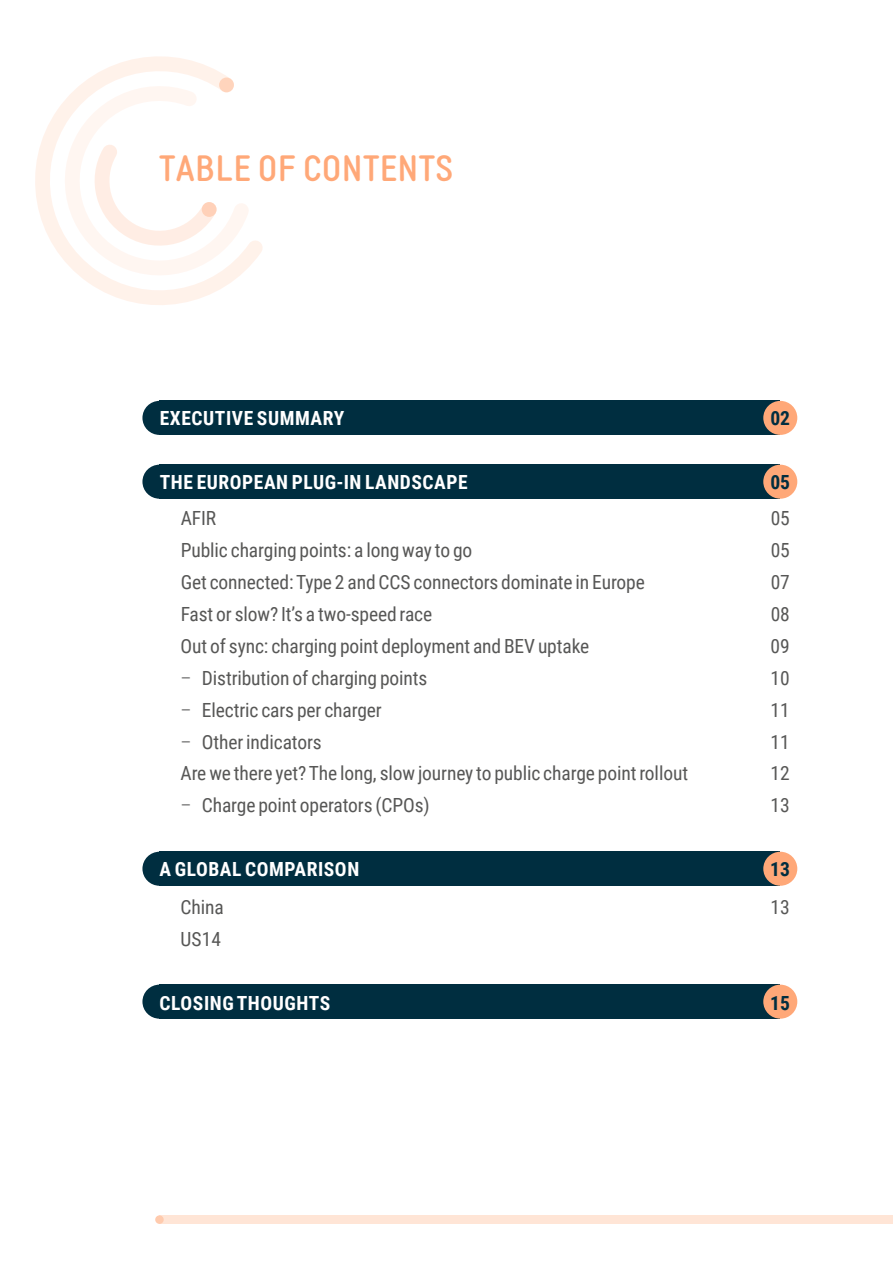
<style>
.page{position:relative;width:893px;height:1276px;background:#fff}
.page>*{position:absolute;margin:0;border:0;box-sizing:border-box;transform-origin:0 0}
.t1{font:700 36px "Static";letter-spacing:.02em;color:#ffa878}
.t2{font:19.5px "Roboto Condensed";letter-spacing:-.005em;color:#575756}
.t3{font:700 19.5px "Roboto Condensed";letter-spacing:.03em;color:#fff}
.t4{font:700 19.5px "Roboto Condensed";letter-spacing:-.005em;color:#002e40}
.s1{font-weight:300}
</style>
<div class="page">
<div style="left:159px;top:465px;width:621px;height:34px;background:#002e40"></div>
<div style="left:159px;top:984px;width:621px;height:34px;background:#002e40"></div>
<div style="left:159px;top:851px;width:621px;height:34px;background:#002e40"></div>
<div style="left:763px;top:465px;width:34px;height:34px;background:#ffa878;border-radius:50%"></div>
<div style="left:763px;top:984px;width:34px;height:34px;background:#ffa878;border-radius:50%"></div>
<div style="left:763px;top:851px;width:34px;height:34px;background:#ffa878;border-radius:50%"></div>
<div style="left:142px;top:465px;width:34px;height:34px;background:#002e40;border-radius:50%"></div>
<div style="left:142px;top:984px;width:34px;height:34px;background:#002e40;border-radius:50%"></div>
<div style="left:142px;top:851px;width:34px;height:34px;background:#002e40;border-radius:50%"></div>
<div style="left:159px;top:401px;width:621px;height:34px;background:#002e40"></div>
<div style="left:763px;top:401px;width:34px;height:34px;background:#ffa878;border-radius:50%"></div>
<svg style="left:35px;top:56px;width:228px;height:249px"></svg>
<svg style="left:219px;top:77px;width:15px;height:15px"></svg>
<div style="left:142px;top:401px;width:34px;height:34px;background:#002e40;border-radius:50%"></div>
<svg style="left:42px;top:82px;width:218px;height:216px"></svg>
<div style="left:159px;top:1215px;width:734px;height:9px;background:#ffe5d6"></div>
<div style="left:155px;top:1215px;width:9px;height:9px;background:#ffcbae;border-radius:50%"></div>
<div style="left:202px;top:202px;width:15px;height:15px;background:#ffd1b9;border-radius:50%"></div>
<h1 class="t1" style="left:159px;top:147px;width:295px">TABLE OF CONTENTS</h1>
<p class="t3" style="left:160px;top:405px;width:186px">EXECUTIVE SUMMARY</p>
<p class="t4" style="left:770px;top:405px;width:21px">02</p>
<p class="t3" style="left:160px;top:468px;width:309px">THE EUROPEAN PLUG-IN LANDSCAPE</p>
<p class="t4" style="left:770px;top:468px;width:21px">05</p>
<p class="t2" style="left:181px;top:505px;width:37px">AFIR</p>
<p class="t2" style="left:771px;top:505px;width:21px">05</p>
<p class="t2" style="left:181px;top:536px;width:293px">Public charging points: a long way to go</p>
<p class="t2" style="left:771px;top:536px;width:21px">05</p>
<p class="t2" style="left:181px;top:568px;width:466px">Get connected: Type 2 and CCS connectors dominate in Europe</p>
<p class="t2" style="left:771px;top:568px;width:21px">07</p>
<p class="t2" style="left:181px;top:600px;width:253px">Fast or slow? It’s a two-speed race</p>
<p class="t2" style="left:771px;top:600px;width:21px">08</p>
<p class="t2" style="left:181px;top:632px;width:410px">Out of sync: charging point deployment and BEV uptake</p>
<p class="t2" style="left:771px;top:632px;width:21px">09</p>
<p class="t2" style="left:181px;top:664px;width:248px"><span class="s1">–</span> Distribution of charging points</p>
<p class="t2" style="left:771px;top:664px;width:21px">10</p>
<p class="t2" style="left:181px;top:696px;width:203px"><span class="s1">–</span> Electric cars per charger</p>
<p class="t2" style="left:771px;top:696px;width:21px">11</p>
<p class="t2" style="left:181px;top:728px;width:143px"><span class="s1">–</span> Other indicators</p>
<p class="t2" style="left:771px;top:728px;width:21px">11</p>
<p class="t2" style="left:181px;top:760px;width:509px">Are we there yet? The long, slow journey to public charge point rollout</p>
<p class="t2" style="left:771px;top:760px;width:21px">12</p>
<p class="t2" style="left:181px;top:791px;width:251px"><span class="s1">–</span> Charge point operators (CPOs)</p>
<p class="t2" style="left:770px;top:791px;width:21px">13</p>
<p class="t3" style="left:160px;top:855px;width:201px">A GLOBAL COMPARISON</p>
<p class="t4" style="left:770px;top:855px;width:21px">13</p>
<p class="t2" style="left:181px;top:894px;width:45px">China</p>
<p class="t2" style="left:771px;top:894px;width:21px">13</p>
<p class="t2" style="left:181px;top:925px;width:42px">US14</p>
<p class="t3" style="left:160px;top:989px;width:172px">CLOSING THOUGHTS</p>
<p class="t4" style="left:770px;top:989px;width:21px">15</p>
</div>
